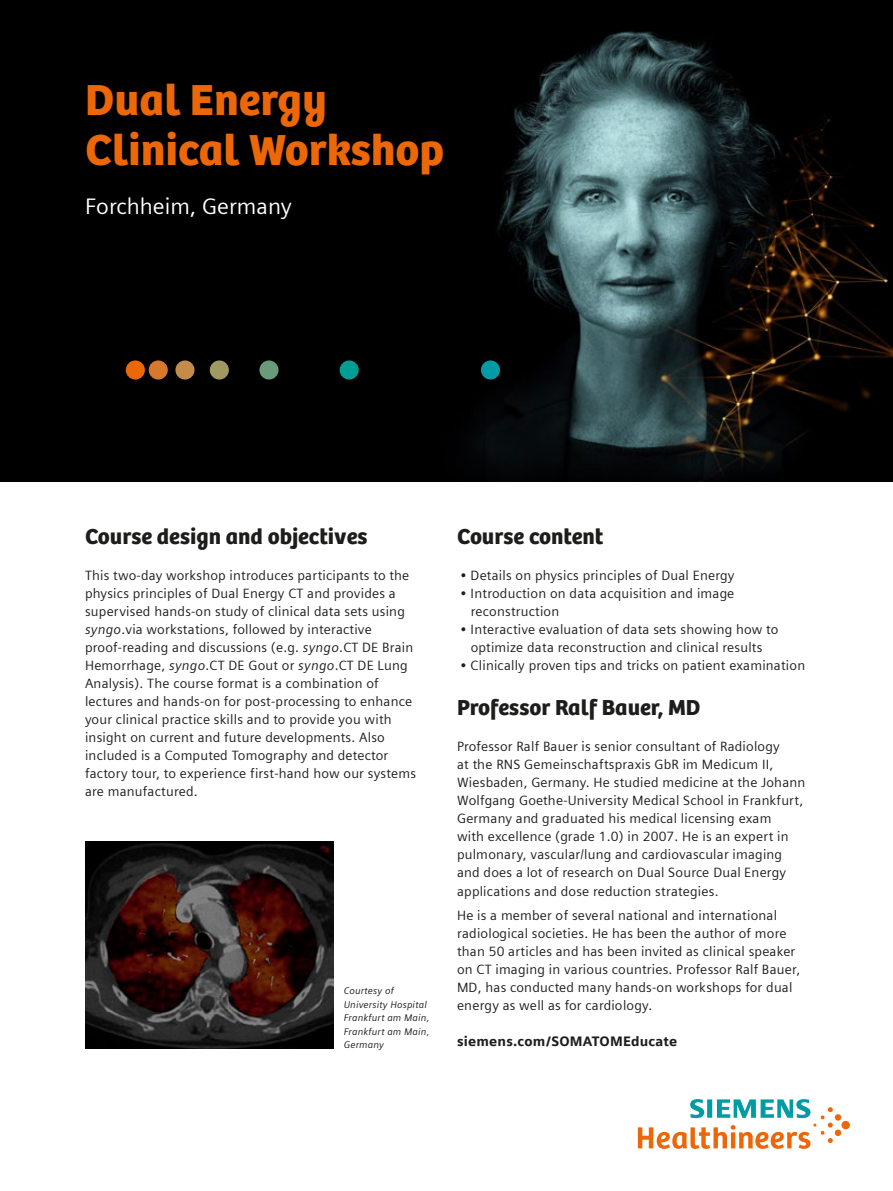
<style>
.page{position:relative;width:893px;height:1191px;background:#fff}
.page>*{position:absolute;margin:0;border:0;box-sizing:border-box;transform-origin:0 0}
.t1{font:45px/49.5px "SH Bree Headline Regular";color:#ec6708}
.t2{font:22.5px "SH Bree Headline Regular";color:#1d1d1b}
.t3{font:22.5px "Siemens Sans";color:#fff}
.t4{font:13.5px/18px "Siemens Sans";letter-spacing:.015em;color:#1d1d1b}
.t5{font:900 13.5px "Siemens Sans";letter-spacing:.015em;color:#1d1d1b}
.t6{font:italic 9.75px/13.5px "Siemens Sans";letter-spacing:.015em;color:#1d1d1b}
.s1{font-style:italic}
</style>
<div class="page">
<img style="left:0;top:0;width:893px;height:481px">
<img style="left:85px;top:841px;width:248px;height:207px">
<div style="left:126px;top:360px;width:19px;height:19px;background:#ec6708;border-radius:50%"></div>
<div style="left:149px;top:360px;width:19px;height:19px;background:#d7792c;border-radius:50%"></div>
<div style="left:175px;top:360px;width:20px;height:19px;background:#c38c4b;border-radius:50%"></div>
<div style="left:210px;top:360px;width:19px;height:19px;background:#a19962;border-radius:50%"></div>
<div style="left:259px;top:360px;width:20px;height:19px;background:#699b7a;border-radius:50%"></div>
<div style="left:340px;top:360px;width:19px;height:19px;background:#009d92;border-radius:50%"></div>
<div style="left:481px;top:360px;width:19px;height:19px;background:#009ba4;border-radius:50%"></div>
<svg style="left:638px;top:1099px;width:212px;height:50px"></svg>
<h1 class="t1" style="left:85px;top:74px;width:361px">Dual Energy<br>Clinical Workshop</h1>
<h2 class="t3" style="left:85px;top:189px;width:208px">Forchheim, Germany</h2>
<h2 class="t2" style="left:85px;top:519px;width:284px">Course design and objectives</h2>
<p class="t4" style="left:85px;top:565px;width:332px">This two-day workshop introduces participants to the physics principles of Dual Energy CT and provides a supervised hands-on study of clinical data sets using <span class="s1">syngo</span>.via workstations, followed by interactive proof-reading and discussions (e.g. <span class="s1">syngo</span>.CT DE Brain Hemorrhage, <span class="s1">syngo</span>.CT DE Gout or <span class="s1">syngo</span>.CT DE Lung Analysis). The course format is a combination of lectures and hands-on for post-processing to enhance your clinical practice skills and to provide you with insight on current and future developments. Also included is a Computed Tomography and detector factory tour, to experience first-hand how our systems are manufactured.</p>
<p class="t6" style="left:344px;top:983px;width:87px">Courtesy of<br>University Hospital<br>Frankfurt am Main,<br>Frankfurt am Main,<br>Germany</p>
<h2 class="t2" style="left:457px;top:519px;width:148px">Course content</h2>
<p class="t4" style="left:460px;top:565px;width:276px">• Details on physics principles of Dual Energy</p>
<p class="t4" style="left:471px;top:583px;width:265px;text-indent:-10px">• Introduction on data acquisition and image reconstruction</p>
<p class="t4" style="left:460px;top:619px;width:320px;text-align:center">• Interactive evaluation of data sets showing how to optimize data reconstruction and clinical results</p>
<p class="t4" style="left:460px;top:655px;width:346px">• Clinically proven tips and tricks on patient examination</p>
<h2 class="t2" style="left:457px;top:690px;width:245px">Professor Ralf Bauer, MD</h2>
<p class="t4" style="left:457px;top:736px;width:350px">Professor Ralf Bauer is senior consultant of Radiology<br>at the RNS Gemein schaftspraxis GbR im Medicum II, Wiesbaden, Germany. He studied medicine at the Johann Wolfgang Goethe-University Medical School in Frankfurt, Germany and graduated his medical licensing exam<br>with excellence (grade 1.0) in 2007. He is an expert in pulmonary, vascular/lung and cardiovascular imaging and does a lot of research on Dual Source Dual Energy applications and dose reduction strategies.</p>
<p class="t4" style="left:457px;top:905px;width:345px">He is a member of several national and international radiological societies. He has been the author of more than 50 articles and has been invited as clinical speaker on CT imaging in various countries. Professor Ralf Bauer, MD, has conducted many hands-on workshops for dual energy as well as for cardiology.</p>
<p class="t5" style="left:457px;top:1030px;width:221px">siemens.com/SOMATOMEducate</p>
</div>
